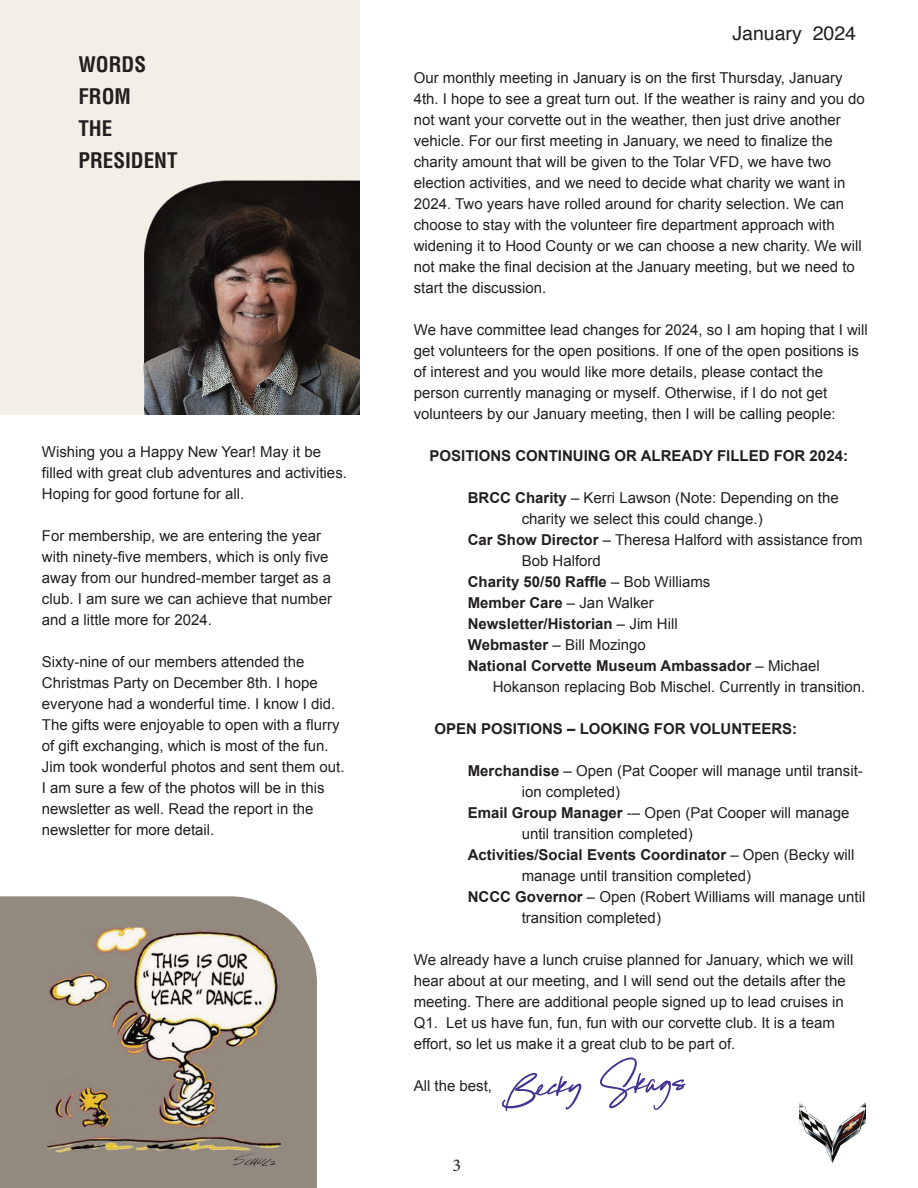
<style>
.page{position:relative;width:918px;height:1188px;background:#fff}
.page>*{position:absolute;margin:0;border:0;box-sizing:border-box;transform-origin:0 0}
.t1{font:57px "Distinct Style Script Alt";color:#453393}
.t2{font:700 condensed 21px/32.1px "Helvetica";color:#231f20}
.t3{font:19.5px "Helvetica";color:#231f20}
.t4{font:18px "Minion Pro";color:#231f20}
.t5{font:15px/21px "Arial";color:#231f20}
.t6{font:700 15px "Arial";color:#231f20}
.s1{font-weight:700}
.s2{font-weight:400}
</style>
<div class="page">
<img style="left:0;top:896px;width:317px;height:292px">
<img style="left:799px;top:1102px;width:67px;height:60px">
<div style="left:0;top:0;width:360px;height:414px;background:#f2efe7"></div>
<img style="left:144px;top:180px;width:216px;height:234px">
<h2 class="t2" style="left:78px;top:50px;width:101px">WORDS<br>FROM<br>THE<br>PRESIDENT</h2>
<p class="t5" style="left:42px;top:442px;width:307px">Wishing you a Happy New Year! May it be filled with great club adventures and activities.<br>Hoping for good fortune for all.</p>
<p class="t5" style="left:42px;top:526px;width:292px">For membership, we are entering the year with ninety-five members, which is only five away from our hundred-member target as a club. I am sure we can achieve that number and a little more for 2024.</p>
<p class="t5" style="left:42px;top:652px;width:304px">Sixty-nine of our members attended the Christmas Party on December 8th. I hope everyone had a wonderful time. I know I did.<br>The gifts were enjoyable to open with a flurry of gift exchanging, which is most of the fun.<br>Jim took wonderful photos and sent them out.<br>I am sure a few of the photos will be in this newsletter as well. Read the report in the newsletter for more detail.</p>
<h3 class="t3" style="left:733px;top:25px;width:125px">January 2024</h3>
<p class="t5" style="left:414px;top:68px;width:453px">Our monthly meeting in January is on the first Thursday, January 4th. I hope to see a great turn out. If the weather is rainy and you do not want your corvette out in the weather, then just drive another vehicle. For our first meeting in January, we need to finalize the charity amount that will be given to the Tolar VFD, we have two election activities, and we need to decide what charity we want in 2024. Two years have rolled around for charity selection. We can choose to stay with the volunteer fire department approach with widening it to Hood County or we can choose a new charity. We will not make the final decision at the January meeting, but we need to start the discussion.</p>
<p class="t5" style="left:414px;top:320px;width:456px">We have committee lead changes for 2024, so I am hoping that I will get volunteers for the open positions. If one of the open positions is of interest and you would like more details, please contact the person currently managing or myself. Otherwise, if I do not get volunteers by our January meeting, then I will be calling people:</p>
<p class="t6" style="left:430px;top:448px;width:420px">POSITIONS CONTINUING OR ALREADY FILLED FOR 2024:</p>
<p class="t5" style="left:468px;top:488px;width:372px"><span class="s1">BRCC Charity</span> – Kerri Lawson (Note: Depending on the</p>
<p class="t5" style="left:522px;top:509px;width:242px">charity we select this could change.)</p>
<p class="t5" style="left:468px;top:530px;width:396px"><span class="s1">Car Show Director</span> – Theresa Halford with assistance from</p>
<p class="t5" style="left:522px;top:551px;width:81px">Bob Halford</p>
<p class="t6" style="left:468px;top:574px;width:244px">Charity 50/50 Raffle <span class="s2">– Bob Williams</span></p>
<p class="t6" style="left:468px;top:595px;width:188px">Member Care <span class="s2">– Jan Walker</span></p>
<p class="t6" style="left:468px;top:616px;width:212px">Newsletter/Historian <span class="s2">– Jim Hill</span></p>
<p class="t5" style="left:468px;top:635px;width:180px"><span class="s1">Webmaster</span> – Bill Mozingo</p>
<p class="t6" style="left:468px;top:658px;width:354px">National Corvette Museum Ambassador <span class="s2">– Michael</span></p>
<p class="t5" style="left:493px;top:677px;width:374px">Hokanson replacing Bob Mischel. Currently in transition.</p>
<p class="t6" style="left:435px;top:721px;width:364px">OPEN POSITIONS – LOOKING FOR VOLUNTEERS:</p>
<p class="t5" style="left:522px;top:761px;width:343px;text-indent:-54px"><span class="s1">Merchandise</span> – Open (Pat Cooper will manage until transit&shy;ion completed)</p>
<p class="t5" style="left:468px;top:803px;width:383px"><span class="s1">Email Group Manager</span> -– Open (Pat Cooper will manage</p>
<p class="t5" style="left:522px;top:824px;width:172px">until transition completed)</p>
<p class="t6" style="left:468px;top:847px;width:388px">Activities/Social Events Coordinator <span class="s2">– Open (Becky will</span></p>
<p class="t5" style="left:522px;top:866px;width:231px">manage until transition completed)</p>
<p class="t5" style="left:468px;top:887px;width:399px"><span class="s1">NCCC Governor</span> – Open (Robert Williams will manage until</p>
<p class="t5" style="left:522px;top:908px;width:141px">transition completed)</p>
<p class="t5" style="left:414px;top:950px;width:441px">We already have a lunch cruise planned for January, which we will hear about at our meeting, and I will send out the details after the meeting. There are additional people signed up to lead cruises in Q1. Let us have fun, fun, fun with our corvette club. It is a team effort, so let us make it a great club to be part of.</p>
<p class="t5" style="left:414px;top:1076px;width:80px">All the best,</p>
<p class="t1" style="left:507px;top:1053px;width:181px;rotate:-2deg">Becky Skags</p>
<p class="t4" style="left:453px;top:1154px;width:10px">3</p>
</div>
